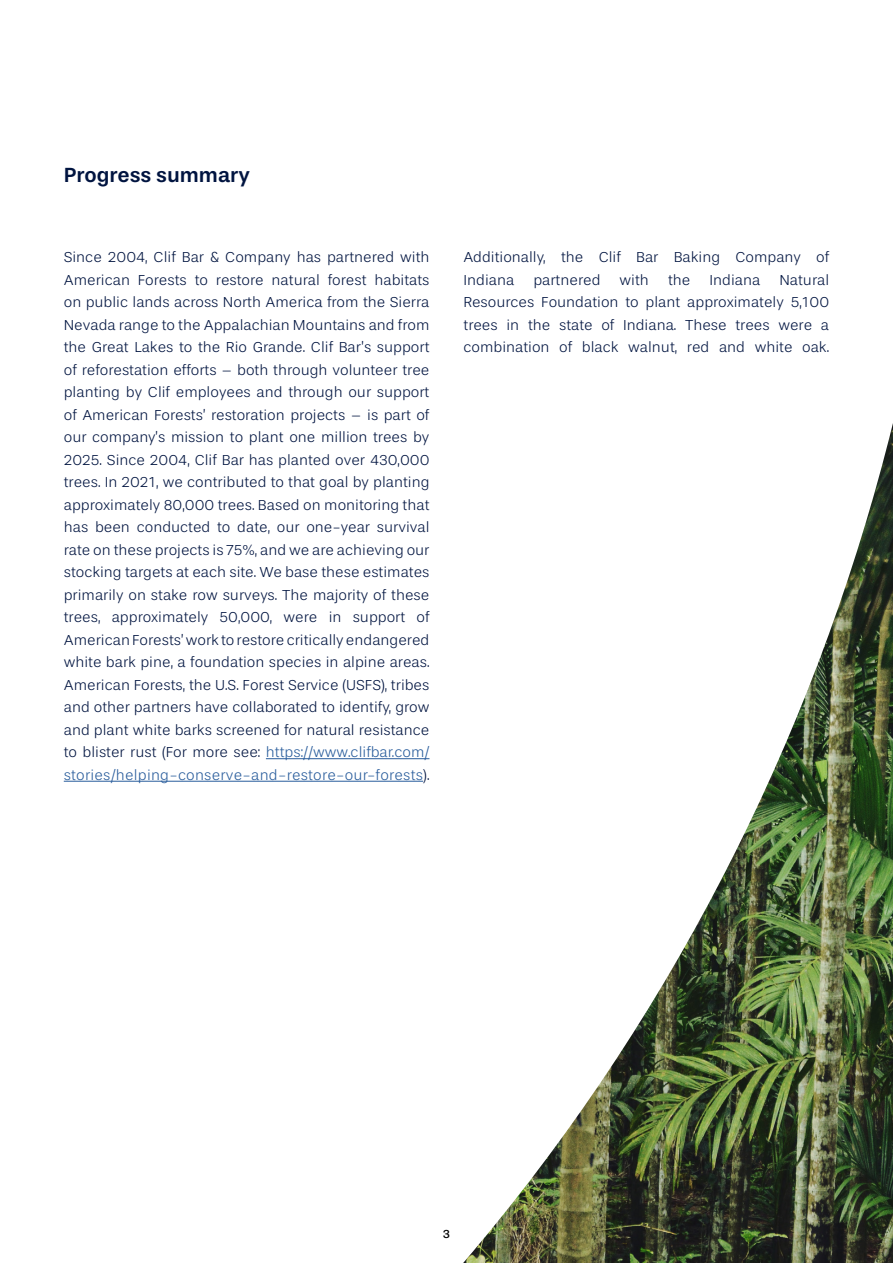
<style>
.page{position:relative;width:893px;height:1263px;background:#fff}
.page>*{position:absolute;margin:0;border:0;box-sizing:border-box;transform-origin:0 0}
.t1{font:500 21px "Stevie Sans";color:#001440}
.t2{font:300 15px/22.5px "Stevie Sans";color:#001440;text-align:justify}
.t3{font:12px "Stevie Sans";color:#000}
.s1{color:#275b9b}
</style>
<div class="page">
<hr style="left:266px;top:758px;width:163px;height:1px;background:#275b9b">
<hr style="left:64px;top:781px;width:359px;height:1px;background:#275b9b">
<img style="left:463px;top:423px;width:430px;height:840px">
<h1 class="t1" style="left:64px;top:163px;width:188px">Progress summary</h1>
<p class="t2" style="left:64px;top:246px;width:367px">Since 2004, Clif Bar &amp; Company has partnered with American Forests to restore natural forest habitats on public lands across North America from the Sierra Nevada range to the Appalachian Mountains and from the Great Lakes to the Rio Grande. Clif Bar’s support of reforestation efforts – both through volunteer tree planting by Clif employees and through our support of American Forests’ restoration projects – is part of our company’s mission to plant one million trees by 2025. Since 2004, Clif Bar has planted over 430,000 trees. In 2021, we contributed to that goal by planting approximately 80,000 trees. Based on monitoring that has been conducted to date, our one-year survival rate on these projects is 75%, and we are achieving our stocking targets at each site. We base these estimates primarily on stake row surveys. The majority of these trees, approximately 50,000, were in support of American Forests’ work to restore critically endangered white bark pine, a foundation species in alpine areas.<br>American Forests, the U.S. Forest Service (USFS), tribes and other partners have collaborated to identify, grow and plant white barks screened for natural resistance to blister rust (For more see: <span class="s1">https://www.clifbar.com/ stories/helping-conserve-and-restore-our-forests</span>).</p>
<p class="t2" style="left:463px;top:246px;width:367px">Additionally, the Clif Bar Baking Company of<br>Indiana</p>
<p class="t2" style="left:463px;top:268px;width:367px;text-indent:316px">Natural Resources Foundation to plant approximately 5,100 trees in the state of Indiana. These trees were a combination of black walnut, red and white oak.</p>
<p class="t2" style="left:533px;top:268px;width:69px">partnered</p>
<p class="t2" style="left:620px;top:268px;width:31px">with</p>
<p class="t2" style="left:668px;top:268px;width:24px">the</p>
<p class="t2" style="left:709px;top:268px;width:52px">Indiana</p>
<p class="t3" style="left:443px;top:1227px;width:9px">3</p>
</div>
